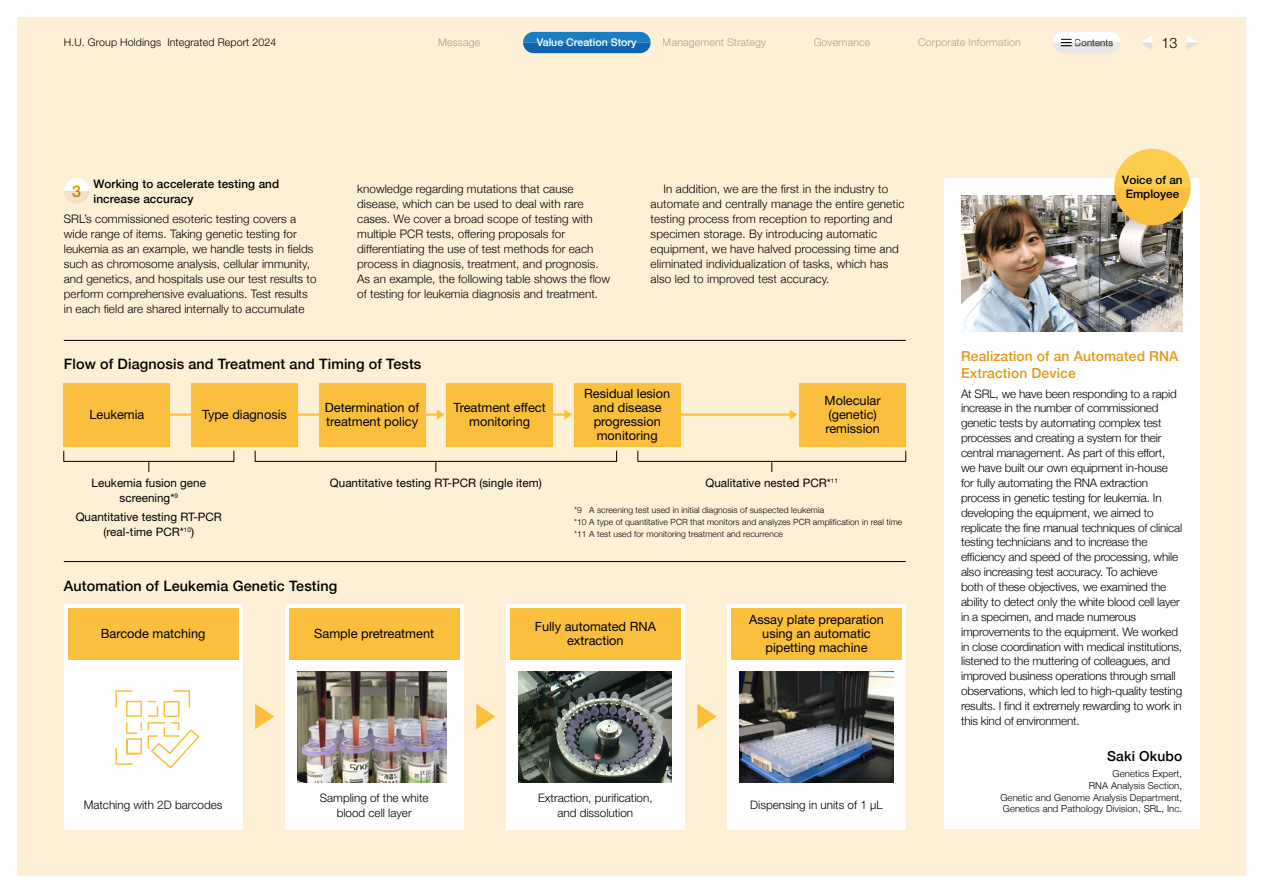
<style>
.page{position:relative;width:1263px;height:893px;background:#fff}
.page>*{position:absolute;margin:0;border:0;box-sizing:border-box;transform-origin:0 0}
.t1{font:500 15.9px "Helvetica Neue";color:#da9100}
.t2{font:500 14.4px "Helvetica Neue";letter-spacing:.01em;color:#000}
.t3{font:300 14.4px "Helvetica Neue LT Std";color:#000}
.t4{font:500 13.8px/17px "Helvetica Neue";letter-spacing:.01em;color:#e59818}
.t5{font:500 13.8px "Helvetica Neue";letter-spacing:.01em;color:#000}
.t6{font:12.75px/13.8px "Helvetica Neue LT Std";color:#000;text-align:center}
.t7{font:300 11.7px/14.9px "Helvetica Neue";letter-spacing:-.01em;color:#000}
.t8{font:300 11.7px/14.9px "Helvetica Neue";letter-spacing:.01em;color:#000}
.t9{font:11.7px/14.9px "Helvetica Neue LT Std";color:#000;text-align:center}
.t10{font:300 11.7px/14.9px "Helvetica Neue LT Std";color:#000;text-align:center}
.t11{font:500 11.7px/14.9px "Helvetica Neue";letter-spacing:.01em;color:#000}
.t12{font:500 11.7px/14.9px "Helvetica Neue LT Std";color:#000}
.t13{font:300 10.65px "Helvetica Neue LT Std";letter-spacing:.01em;color:#aeaaac}
.t14{font:300 10.65px "Helvetica Neue LT Std";letter-spacing:.01em;color:#000}
.t15{font:500 10.65px "Helvetica Neue LT Std";color:#fff}
.t16{font:300 9.6px/11.7px "Helvetica Neue";letter-spacing:.01em;color:#000;text-align:right}
.t17{font:300 9.6px "Helvetica Neue LT Std";letter-spacing:.01em;color:#000}
.t18{font:300 8.55px/11.7px "Helvetica Neue";letter-spacing:.01em;color:#000}
</style>
<div class="page">
<div style="left:17px;top:17px;width:1229px;height:859px;background:#fef0d4"></div>
<hr style="left:64px;top:561px;width:842px;height:1px;background:#000">
<hr style="left:64px;top:340px;width:842px;height:1px;background:#000">
<div style="left:944px;top:179px;width:255px;height:650px;background:#fff"></div>
<img style="left:961px;top:196px;width:221px;height:136px">
<svg style="left:1114px;top:149px;width:77px;height:76px;background:#f0c55c"></svg>
<svg style="left:64px;top:178px;width:25px;height:25px"></svg>
<div style="left:64px;top:383px;width:106px;height:63px;background:#fac03d"></div>
<div style="left:64px;top:604px;width:178px;height:225px;background:#fff"></div>
<div style="left:285px;top:604px;width:178px;height:225px;background:#fff"></div>
<div style="left:506px;top:604px;width:179px;height:225px;background:#fff"></div>
<div style="left:727px;top:604px;width:179px;height:225px;background:#fff"></div>
<div style="left:446px;top:383px;width:107px;height:63px;background:#fac03d"></div>
<div style="left:574px;top:383px;width:106px;height:63px;background:#fac03d"></div>
<div style="left:799px;top:383px;width:107px;height:63px;background:#fac03d"></div>
<hr style="left:170px;top:414px;width:268px;height:2px;background:#fac03d">
<hr style="left:680px;top:414px;width:111px;height:2px;background:#fac03d">
<svg style="left:437px;top:409px;width:7px;height:11px"></svg>
<svg style="left:553px;top:409px;width:19px;height:11px"></svg>
<svg style="left:697px;top:704px;width:19px;height:25px"></svg>
<svg style="left:476px;top:704px;width:19px;height:25px"></svg>
<svg style="left:255px;top:704px;width:19px;height:25px"></svg>
<svg style="left:790px;top:409px;width:7px;height:11px"></svg>
<div style="left:191px;top:383px;width:107px;height:63px;background:#fac03d"></div>
<div style="left:319px;top:383px;width:106px;height:63px;background:#fac03d"></div>
<div style="left:64px;top:450px;width:170px;height:12px;border:1px solid #000"></div>
<div style="left:638px;top:450px;width:268px;height:12px;border:1px solid #000"></div>
<div style="left:255px;top:450px;width:362px;height:12px;border:1px solid #000"></div>
<div style="left:68px;top:608px;width:170px;height:51px;background:#fac03d"></div>
<div style="left:289px;top:608px;width:170px;height:51px;background:#fac03d"></div>
<div style="left:510px;top:608px;width:170px;height:51px;background:#fac03d"></div>
<div style="left:731px;top:608px;width:170px;height:51px;background:#fac03d"></div>
<svg style="left:115px;top:690px;width:85px;height:79px"></svg>
<img style="left:298px;top:672px;width:148px;height:110px">
<img style="left:519px;top:672px;width:153px;height:110px">
<img style="left:740px;top:672px;width:153px;height:110px">
<svg style="left:523px;top:32px;width:128px;height:21px;background:#1e77bb"></svg>
<svg style="left:1052px;top:32px;width:68px;height:21px"></svg>
<svg style="left:1186px;top:35px;width:13px;height:15px"></svg>
<svg style="left:1140px;top:35px;width:12px;height:15px"></svg>
<p class="t14" style="left:64px;top:36px;width:214px">H.U. Group Holdings Integrated Report 2024</p>
<p class="t13" style="left:438px;top:36px;width:44px">Message</p>
<p class="t15" style="left:537px;top:36px;width:101px">Value Creation Story</p>
<p class="t13" style="left:663px;top:36px;width:105px">Management Strategy</p>
<p class="t13" style="left:814px;top:36px;width:58px">Governance</p>
<p class="t13" style="left:918px;top:36px;width:104px">Corporate Information</p>
<p class="t17" style="left:1075px;top:37px;width:40px">Contents</p>
<p class="t3" style="left:1161px;top:34px;width:17px">13</p>
<p class="t11" style="left:94px;top:176px;width:187px">Working to accelerate testing and increase accuracy</p>
<p class="t7" style="left:64px;top:211px;width:254px">SRL’s commissioned esoteric testing covers a wide range of items. Taking genetic testing for leukemia as an example, we handle tests in fields such as chromosome analysis, cellular immunity, and genetics, and hospitals use our test results to perform comprehensive evaluations. Test results in each field are shared internally to accumulate</p>
<h1 class="t1" style="left:72px;top:178px;width:10px">3</h1>
<p class="t7" style="left:357px;top:181px;width:254px">knowledge regarding mutations that cause disease, which can be used to deal with rare cases. We cover a broad scope of testing with multiple PCR tests, offering proposals for differentiating the use of test methods for each process in diagnosis, treatment, and prognosis.<br>As an example, the following table shows the flow of testing for leukemia diagnosis and treatment.</p>
<p class="t8" style="left:651px;top:181px;width:255px;text-indent:13px">In addition, we are the first in the industry to automate and centrally manage the entire genetic testing process from reception to reporting and specimen storage. By introducing automatic equipment, we have halved processing time and eliminated individualization of tasks, which has also led to improved test accuracy.</p>
<p class="t12" style="left:1122px;top:172px;width:62px">Voice of an<br>Employee</p>
<p class="t2" style="left:64px;top:353px;width:359px">Flow of Diagnosis and Treatment and Timing of Tests</p>
<p class="t4" style="left:961px;top:347px;width:219px">Realization of an Automated RNA<br>Extraction Device</p>
<p class="t7" style="left:961px;top:385px;width:223px">At SRL, we have been responding to a rapid increase in the number of commissioned genetic tests by automating complex test processes and creating a system for their central management. As part of this effort, we have built our own equipment in-house for fully automating the RNA extraction process in genetic testing for leukemia. In developing the equipment, we aimed to replicate the fine manual techniques of clinical testing technicians and to increase the efficiency and speed of the processing, while also increasing test accuracy. To achieve both of these objectives, we examined the ability to detect only the white blood cell layer in a specimen, and made numerous improvements to the equipment. We worked in close coordination with medical institutions, listened to the muttering of colleagues, and improved business operations through small observations, which led to high-quality testing results. I find it extremely rewarding to work in this kind of environment.</p>
<p class="t6" style="left:584px;top:386px;width:87px">Residual lesion and disease progression monitoring</p>
<p class="t6" style="left:825px;top:393px;width:57px;text-align:left">Molecular (genetic) remission</p>
<p class="t6" style="left:89px;top:407px;width:57px">Leukemia</p>
<p class="t6" style="left:454px;top:400px;width:94px">Treatment effect monitoring</p>
<p class="t6" style="left:202px;top:407px;width:86px">Type diagnosis</p>
<p class="t6" style="left:325px;top:400px;width:96px;text-align:left">Determination of treatment policy</p>
<p class="t9" style="left:330px;top:475px;width:213px">Quantitative testing RT-PCR (single item)</p>
<p class="t9" style="left:705px;top:475px;width:134px">Qualitative nested PCR*<sup>11</sup></p>
<p class="t9" style="left:92px;top:475px;width:116px">Leukemia fusion gene screening*<sup>9</sup></p>
<p class="t9" style="left:76px;top:509px;width:148px">Quantitative testing RT-PCR (real-time PCR*<sup>10</sup>)</p>
<p class="t18" style="left:574px;top:504px;width:330px">*9 A screening test used in initial diagnosis of suspected leukemia<br>*10 A type of quantitative PCR that monitors and analyzes PCR amplification in real time *11 A test used for monitoring treatment and recurrence</p>
<p class="t2" style="left:64px;top:574px;width:275px">Automation of Leukemia Genetic Testing</p>
<p class="t6" style="left:101px;top:626px;width:106px">Barcode matching</p>
<p class="t6" style="left:314px;top:626px;width:121px">Sample pretreatment</p>
<p class="t6" style="left:535px;top:619px;width:123px">Fully automated RNA extraction</p>
<p class="t6" style="left:749px;top:612px;width:136px">Assay plate preparation using an automatic pipetting machine</p>
<p class="t10" style="left:84px;top:797px;width:140px">Matching with 2D barcodes</p>
<p class="t10" style="left:320px;top:790px;width:110px">Sampling of the white blood cell layer</p>
<p class="t10" style="left:538px;top:790px;width:116px">Extraction, purification, and dissolution</p>
<p class="t10" style="left:750px;top:797px;width:134px">Dispensing in units of 1 μL</p>
<p class="t5" style="left:1107px;top:745px;width:76px">Saki Okubo</p>
<p class="t16" style="left:1000px;top:767px;width:183px">Genetics Expert,<br>RNA Analysis Section,<br>Genetic and Genome Analysis Department,<br>Genetics and Pathology Division, SRL, Inc.</p>
</div>
